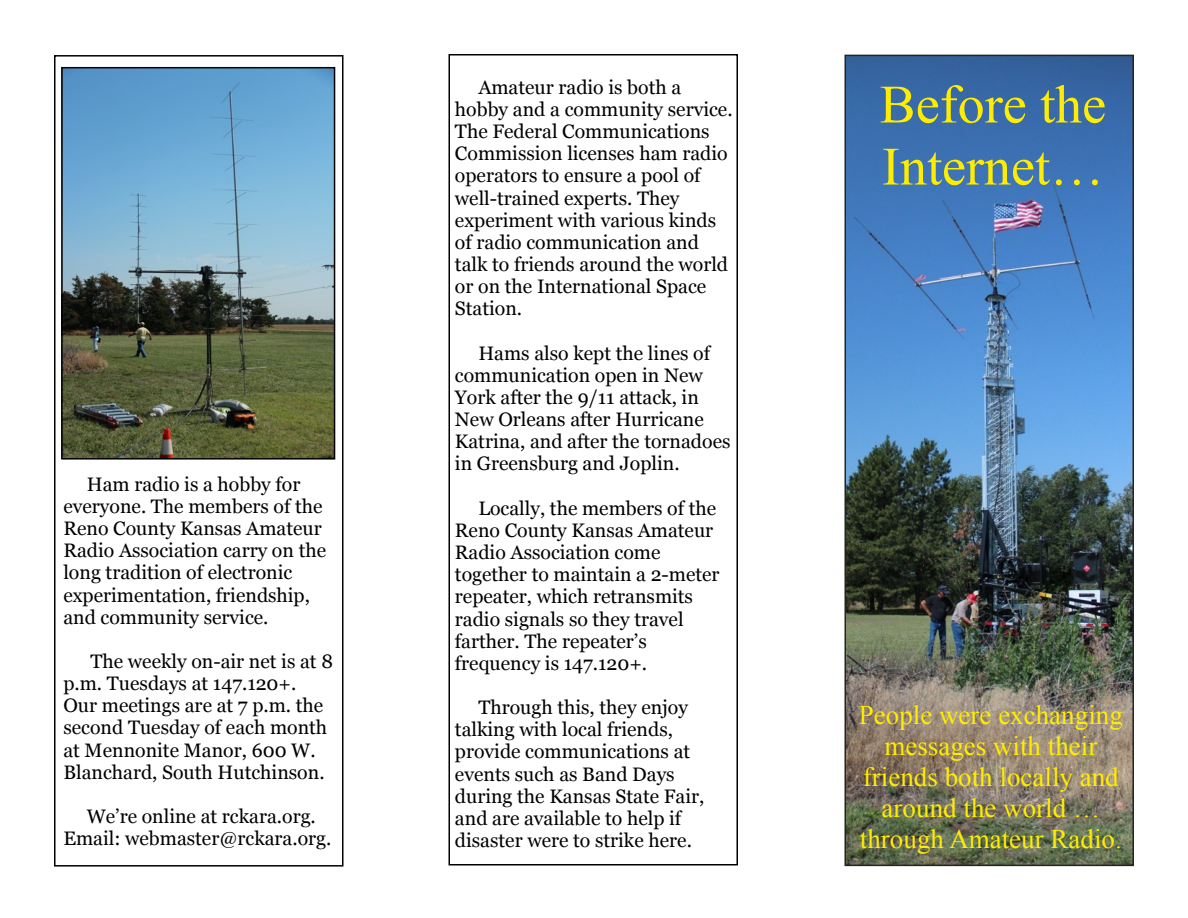
<style>
.page{position:relative;width:1188px;height:918px;background:#fff}
.page>*{position:absolute;margin:0;border:0;box-sizing:border-box;transform-origin:0 0}
.t1{font:54px/62.1px "Times New Roman";color:#ffed00}
.t2{font:27px/31px "Times New Roman";color:#ffed00;text-align:center}
.t3{font:19.5px/22.2px "Georgia";color:#000}
</style>
<div class="page">
<div style="left:54px;top:55px;width:289px;height:812px;border:2px solid #000"></div>
<div style="left:448px;top:54px;width:290px;height:811px;border:2px solid #000"></div>
<img style="left:847px;top:58px;width:284px;height:805px">
<div style="left:844px;top:55px;width:290px;height:811px;border:2px solid #242421"></div>
<img style="left:64px;top:70px;width:268px;height:387px">
<div style="left:61px;top:67px;width:274px;height:393px;border:2px solid #000"></div>
<p class="t3" style="left:63px;top:474px;width:264px;text-indent:23px">Ham radio is a hobby for everyone. The members of the<br>Reno County Kansas Amateur<br>Radio Association carry on the long tradition of electronic experimentation, friendship, and community service.</p>
<p class="t3" style="left:63px;top:652px;width:271px;text-indent:27px">The weekly on-air net is at 8 p.m. Tuesdays at 147.120+.<br>Our meetings are at 7 p.m. the second Tuesday of each month at Mennonite Manor, 600 W.<br>Blanchard, South Hutchinson.</p>
<p class="t3" style="left:63px;top:807px;width:270px;text-align:center">We’re online at rckara.org.<br>Email: webmaster@rckara.org.</p>
<p class="t3" style="left:455px;top:78px;width:279px;text-indent:23px">Amateur radio is both a hobby and a community service.<br>The Federal Communications<br>Commission licenses ham radio operators to ensure a pool of well-trained experts. They experiment with various kinds of radio communication and talk to friends around the world or on the International Space<br>Station.</p>
<p class="t3" style="left:455px;top:343px;width:277px;text-indent:23px">Hams also kept the lines of communication open in New<br>York after the 9/11 attack, in<br>New Orleans after Hurricane<br>Katrina, and after the tornadoes in Greensburg and Joplin.</p>
<p class="t3" style="left:455px;top:498px;width:266px;text-indent:23px">Locally, the members of the<br>Reno County Kansas Amateur<br>Radio Association come together to maintain a 2-meter repeater, which retransmits radio signals so they travel farther. The repeater’s frequency is 147.120+.</p>
<p class="t3" style="left:455px;top:698px;width:251px;text-indent:23px">Through this, they enjoy talking with local friends, provide communications at events such as Band Days during the Kansas State Fair, and are available to help if disaster were to strike here.</p>
<h1 class="t1" style="left:880px;top:79px;width:228px">Before the<br>Internet…</h1>
<h2 class="t2" style="left:859px;top:702px;width:265px">People were exchanging messages with their friends both locally and around the world … through Amateur Radio.</h2>
</div>
